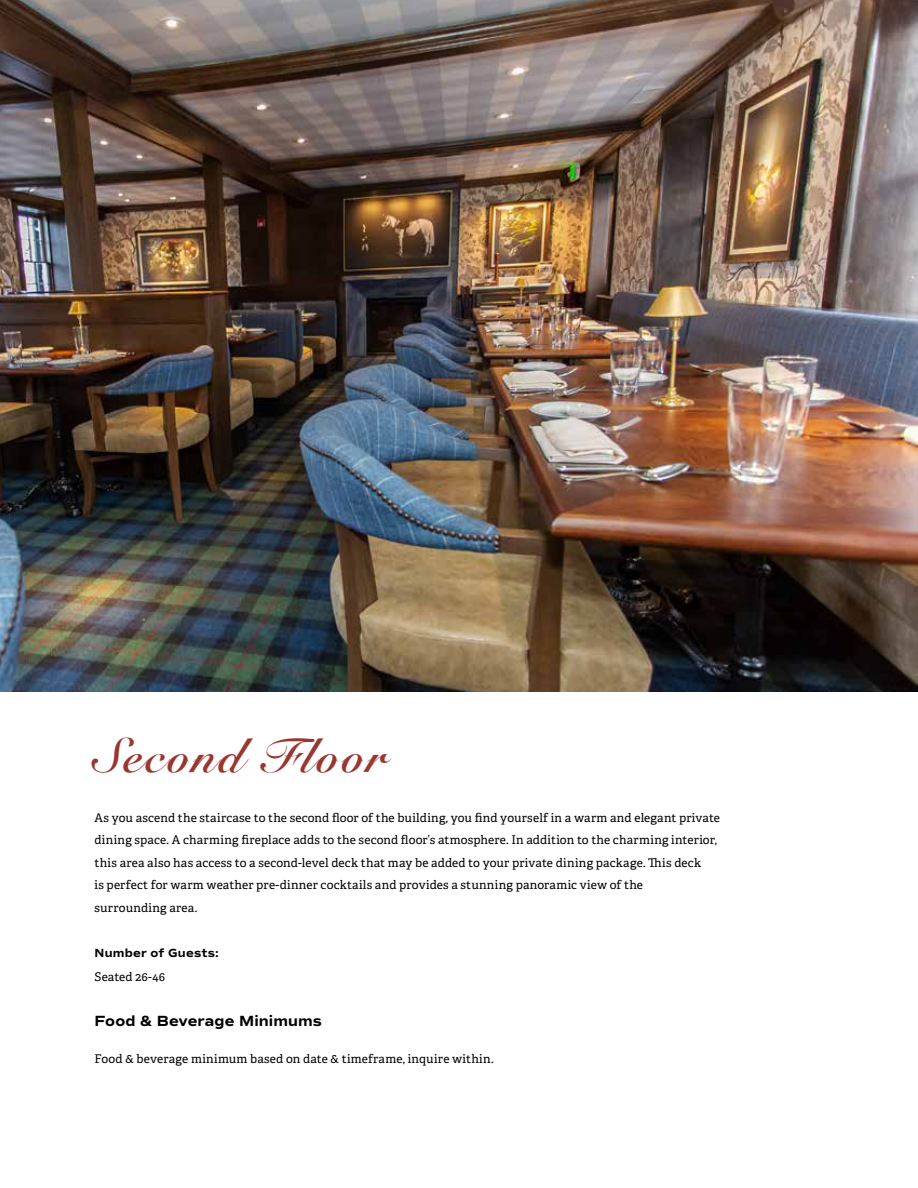
<style>
.page{position:relative;width:918px;height:1188px;background:#fff}
.page>*{position:absolute;margin:0;border:0;box-sizing:border-box;transform-origin:0 0}
.t1{font:700 48px "Snell Roundhand";letter-spacing:.05em;color:#99362f}
.t2{font:700 15px "Commuters Sans";letter-spacing:.005em;color:#000}
.t3{font:12px/22.5px "Adelle";letter-spacing:.015em;color:#000}
.t4{font:700 12px "Commuters Sans";letter-spacing:.015em;color:#000}
</style>
<div class="page">
<img style="left:0;top:0;width:918px;height:691px">
<h1 class="t1" style="left:94px;top:715px;width:293px">Second Floor</h1>
<p class="t3" style="left:94px;top:807px;width:627px">As you ascend the staircase to the second floor of the building, you find yourself in a warm and elegant private dining space. A charming fireplace adds to the second floor’s atmosphere. In addition to the charming interior, this area also has access to a second-level deck that may be added to your private dining package. This deck<br>is perfect for warm weather pre-dinner cocktails and provides a stunning panoramic view of the<br>surrounding area.</p>
<p class="t4" style="left:94px;top:945px;width:126px">Number of Guests:</p>
<p class="t3" style="left:94px;top:966px;width:72px">Seated 26-46</p>
<p class="t2" style="left:94px;top:1011px;width:229px">Food &amp; Beverage Minimums</p>
<p class="t3" style="left:94px;top:1048px;width:401px">Food &amp; beverage minimum based on date &amp; timeframe, inquire within.</p>
</div>
